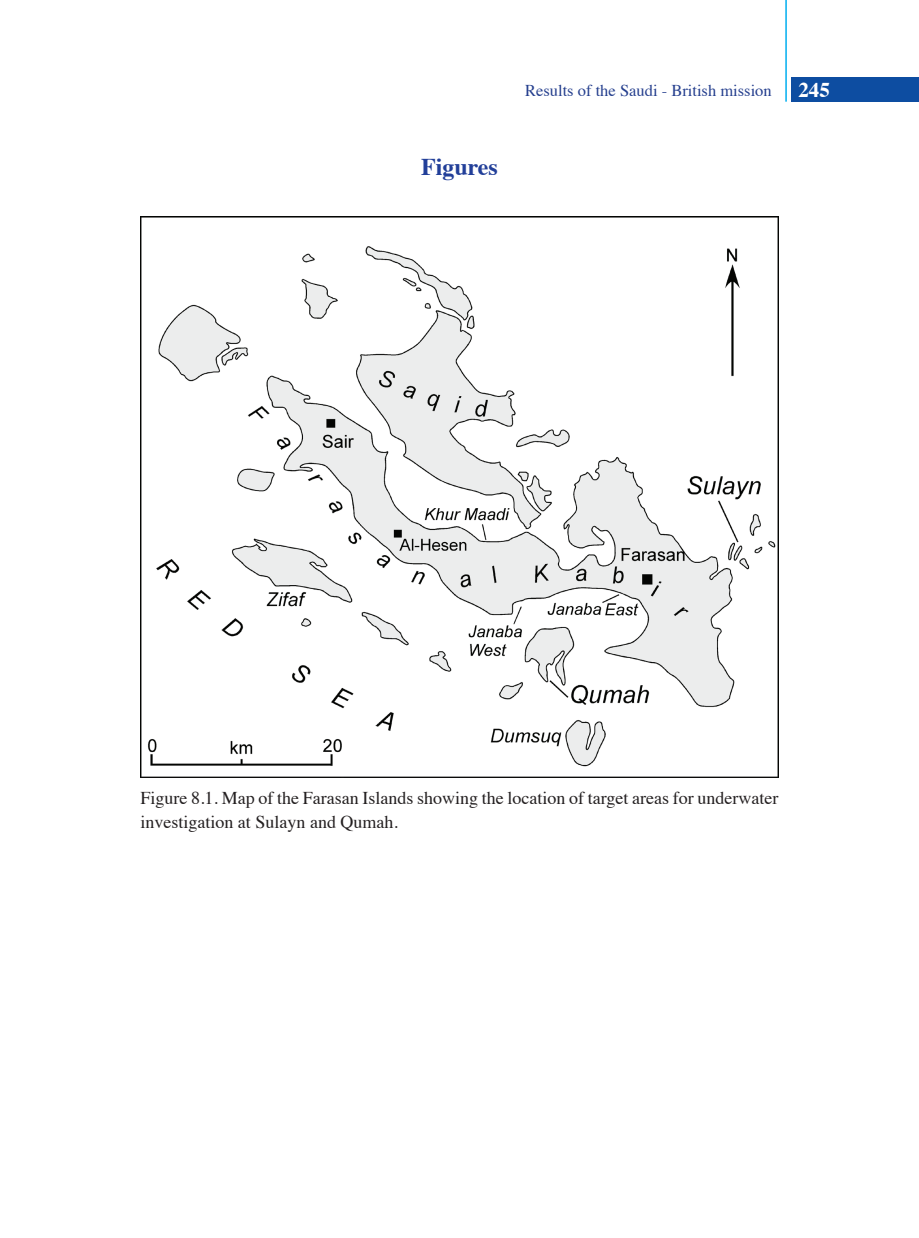
<style>
.page{position:relative;width:919px;height:1238px;background:#fff}
.page>*{position:absolute;margin:0;border:0;box-sizing:border-box;transform-origin:0 0}
.t1{font:700 24px "Times";color:#223f99}
.t2{font:700 21px "Times";color:#fff}
.t3{font:18px/24px "Times";color:#231f20}
.t4{font:16.5px "Times";color:#253f8e}
</style>
<div class="page">
<div style="left:791px;top:78px;width:127px;height:24px;background:#0d4da1"></div>
<hr style="left:785px;top:0;width:1px;height:102px;background:#00aeef">
<img style="left:140px;top:217px;width:638px;height:560px">
<h1 class="t1" style="left:421px;top:144px;width:78px">Figures</h1>
<p class="t4" style="left:525px;top:75px;width:248px">Results of the Saudi - British mission</p>
<p class="t2" style="left:798px;top:70px;width:33px">245</p>
<p class="t3" style="left:140px;top:784px;width:639px">Figure 8.1. Map of the Farasan Islands showing the location of target areas for underwater investigation at Sulayn and Qumah.</p>
</div>
